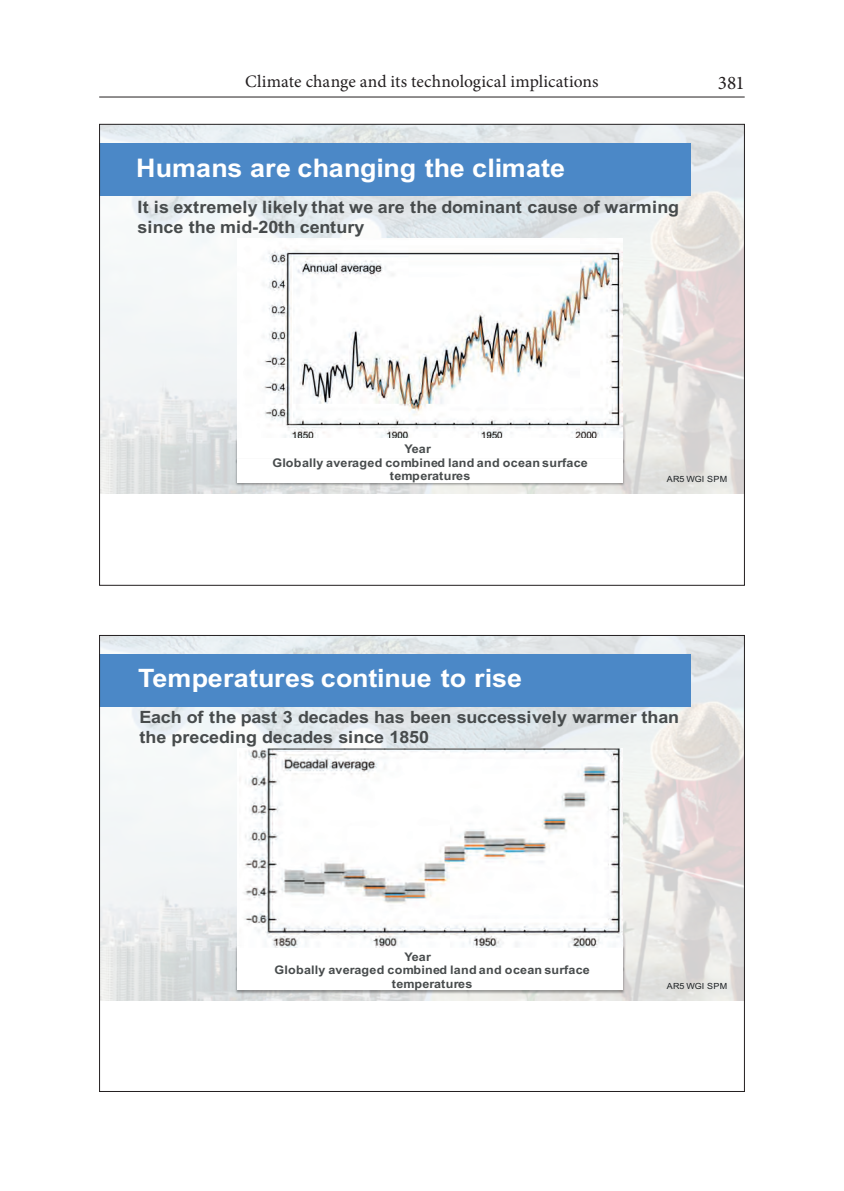
<style>
.page{position:relative;width:844px;height:1191px;background:#fff}
.page>*{position:absolute;margin:0;border:0;box-sizing:border-box;transform-origin:0 0}
.t1{font:700 25.55px "Arial";color:#fff;scale:1.05 1}
.t2{font:700 25.38px "Arial";color:#fff;scale:1.06 1}
.t3{font:19.25px "Minion Pro";color:#231f20}
.t4{font:17.5px "Minion Pro";letter-spacing:.005em;color:#231f20}
.t5{font:700 17.15px/20.5px "Arial";letter-spacing:-.005em;color:#474b4c;scale:1.05 1}
.t6{font:700 16.97px/20.3px "Arial";letter-spacing:-.005em;color:#474b4c;scale:1.06 1}
.t7{font:700 11.9px "Arial";letter-spacing:.015em;color:#474b4c;scale:1.05 1}
.t8{font:700 11.9px "Arial";letter-spacing:.015em;color:#474b4c;scale:1.06 1}
.t9{font:8.58px "Arial";letter-spacing:.025em;color:#1d2124;scale:1.05 1}
.t10{font:8.4px "Arial";letter-spacing:.025em;color:#1d2124;scale:1.06 1}
</style>
<div class="page">
<hr style="left:99px;top:97px;width:645px;height:1px;background:#231f20">
<img style="left:101px;top:126px;width:641px;height:367px">
<div style="left:99px;top:143px;width:591px;height:53px;background:#4b88c7"></div>
<img style="left:237px;top:238px;width:385px;height:198px">
<img style="left:233px;top:436px;width:394px;height:20px">
<div style="left:237px;top:438px;width:385px;height:23px;background:#fff"></div>
<img style="left:233px;top:456px;width:394px;height:33px">
<div style="left:237px;top:459px;width:385px;height:24px;background:#fff"></div>
<img style="left:101px;top:637px;width:641px;height:363px">
<div style="left:99px;top:654px;width:591px;height:52px;background:#4b88c7"></div>
<div style="left:237px;top:946px;width:385px;height:22px;background:#fff"></div>
<img style="left:233px;top:964px;width:394px;height:32px">
<div style="left:237px;top:966px;width:385px;height:24px;background:#fff"></div>
<img style="left:239px;top:748px;width:383px;height:199px">
<p class="t4" style="left:245px;top:70px;width:355px">Climate change and its technological implications</p>
<p class="t3" style="left:717px;top:70px;width:28px">381</p>
<h1 class="t1" style="left:136px;top:150px;width:410px">Humans are changing the climate</h1>
<p class="t5" style="left:137px;top:196px;width:517px">It is extremely likely that we are the dominant cause of warming since the mid-20th century</p>
<p class="t7" style="left:404px;top:441px;width:27px">Year</p>
<p class="t7" style="left:272px;top:454px;width:302px">Globally averaged combined land and ocean surface</p>
<p class="t7" style="left:390px;top:468px;width:78px">temperatures</p>
<h2 class="t2" style="left:138px;top:660px;width:364px">Temperatures continue to rise</h2>
<p class="t9" style="left:666px;top:473px;width:59px">AR5 WGI SPM</p>
<p class="t6" style="left:139px;top:707px;width:510px">Each of the past 3 decades has been successively warmer than the preceding decades since 1850</p>
<p class="t8" style="left:404px;top:948px;width:26px">Year</p>
<p class="t8" style="left:274px;top:961px;width:299px">Globally averaged combined land and ocean surface</p>
<p class="t8" style="left:392px;top:975px;width:77px">temperatures</p>
<p class="t10" style="left:666px;top:980px;width:58px">AR5 WGI SPM</p>
</div>
